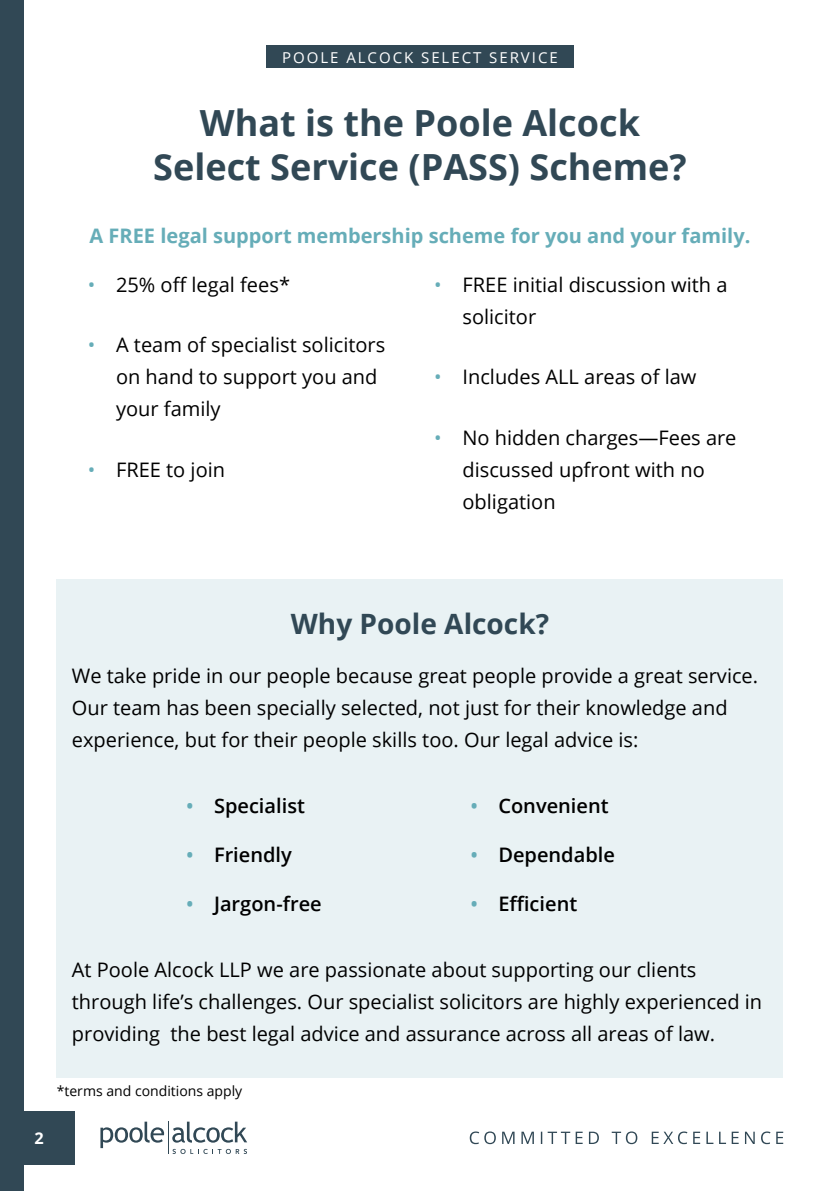
<style>
.page{position:relative;width:840px;height:1191px;background:#fff}
.page>*{position:absolute;margin:0;border:0;box-sizing:border-box;transform-origin:0 0}
.t1{font:700 36px/44px "Open Sans";color:#314855;text-align:center}
.t2{font:700 28px "Open Sans";color:#314855}
.t3{font:20px/32px "Open Sans";color:#000}
.t4{font:600 20px "Open Sans";color:#000}
.t5{font:700 20px "Open Sans";color:#66adb8}
.t6{font:700 16.2px "Open Sans";color:#fff}
.t7{font:15px "Open Sans";letter-spacing:.13em;color:#fff}
.t8{font:14px "Open Sans";color:#000}
.s1{color:#66adb8}
</style>
<div class="page">
<div style="left:57px;top:578px;width:725px;height:499px;background:#e9f2f4"></div>
<div style="left:266px;top:45px;width:307px;height:23px;background:#314855"></div>
<div style="left:0;top:1111px;width:75px;height:53px;background:#314855"></div>
<div style="left:0;top:0;width:24px;height:1191px;background:#314855"></div>
<svg style="left:100px;top:1121px;width:64px;height:27px"></svg>
<svg style="left:172px;top:1121px;width:75px;height:21px"></svg>
<svg style="left:172px;top:1148px;width:75px;height:6px"></svg>
<hr style="left:168px;top:1121px;width:1px;height:33px;background:#314855">
<svg style="left:469px;top:1131px;width:313px;height:13px"></svg>
<p class="t7" style="left:282px;top:47px;width:277px">POOLE ALCOCK SELECT SERVICE</p>
<h1 class="t1" style="left:153px;top:100px;width:534px">What is the Poole Alcock<br>Select Service (PASS) Scheme?</h1>
<p class="t5" style="left:89px;top:221px;width:662px">A FREE legal support membership scheme for you and your family.</p>
<p class="t3" style="left:88px;top:268px;width:204px"><span class="s1">•</span> 25% off legal fees*</p>
<p class="t3" style="left:462px;top:268px;width:266px;text-indent:-28px"><span class="s1">•</span> FREE initial discussion with a solicitor</p>
<p class="t3" style="left:116px;top:328px;width:270px;text-indent:-28px"><span class="s1">•</span> A team of specialist solicitors on hand to support you and your family</p>
<p class="t3" style="left:88px;top:453px;width:139px"><span class="s1">•</span> FREE to join</p>
<p class="t3" style="left:434px;top:360px;width:264px"><span class="s1">•</span> Includes ALL areas of law</p>
<p class="t3" style="left:462px;top:421px;width:275px;text-indent:-28px"><span class="s1">•</span> No hidden charges—Fees are discussed upfront with no obligation</p>
<h2 class="t2" style="left:291px;top:604px;width:259px">Why Poole Alcock?</h2>
<p class="t3" style="left:72px;top:659px;width:687px">We take pride in our people because great people provide a great service.<br>Our team has been specially selected, not just for their knowledge and experience, but for their people skills too. Our legal advice is:</p>
<p class="t4" style="left:186px;top:792px;width:120px"><span class="s1">•</span> Specialist</p>
<p class="t4" style="left:470px;top:792px;width:140px"><span class="s1">•</span> Convenient</p>
<p class="t4" style="left:186px;top:841px;width:107px"><span class="s1">•</span> Friendly</p>
<p class="t4" style="left:470px;top:841px;width:146px"><span class="s1">•</span> Dependable</p>
<p class="t4" style="left:186px;top:890px;width:137px"><span class="s1">•</span> Jargon-free</p>
<p class="t4" style="left:470px;top:890px;width:108px"><span class="s1">•</span> Efficient</p>
<p class="t3" style="left:72px;top:953px;width:691px">At Poole Alcock LLP we are passionate about supporting our clients through life’s challenges. Our specialist solicitors are highly experienced in providing the best legal advice and assurance across all areas of law.</p>
<p class="t6" style="left:34px;top:1126px;width:11px">2</p>
<p class="t8" style="left:57px;top:1081px;width:187px">*terms and conditions apply</p>
</div>
